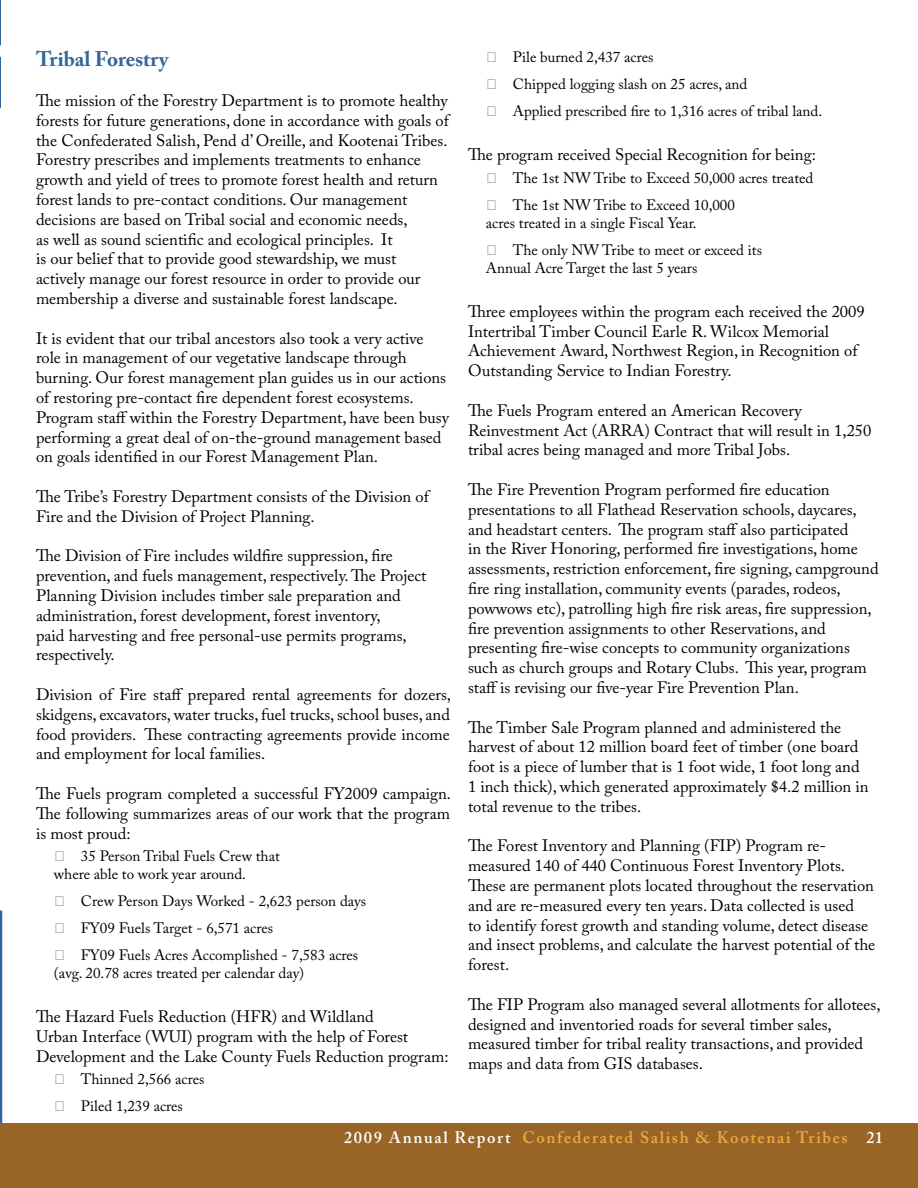
<style>
.page{position:relative;width:918px;height:1188px;background:#fff}
.page>*{position:absolute;margin:0;border:0;box-sizing:border-box;transform-origin:0 0}
.t1{font:700 21px "Adobe Caslon Pro";color:#32669a}
.t2{font:16.5px/19.8px "Adobe Caslon Pro";color:#000}
.t3{font:600 16.5px "Adobe Caslon Pro";letter-spacing:.1em;color:#eca842}
.t4{font:15px/27px "Adobe Caslon Pro";color:#000}
.s1{font-family:"Times New Roman"}
.s2{color:#fff}
</style>
<div class="page">
<hr style="left:0;top:0;width:1px;height:108px;background:#32669a">
<svg style="left:0;top:910px;width:2px;height:214px"></svg>
<div style="left:0;top:1124px;width:918px;height:64px;background:#996527"></div>
<p class="t1" style="left:36px;top:47px;width:134px">Tribal Forestry</p>
<p class="t2" style="left:36px;top:90px;width:414px">The mission of the Forestry Department is to promote healthy forests for future generations, done in accordance with goals of the Confederated Salish, Pend d’ Oreille, and Kootenai Tribes.<br>Forestry prescribes and implements treatments to enhance growth and yield of trees to promote forest health and return forest lands to pre-contact conditions. Our management decisions are based on Tribal social and economic needs,<br>as well as sound scientific and ecological principles. It<br>is our belief that to provide good stewardship, we must actively manage our forest resource in order to provide our membership a diverse and sustainable forest landscape.</p>
<p class="t2" style="left:36px;top:328px;width:414px">It is evident that our tribal ancestors also took a very active role in management of our vegetative landscape through burning. Our forest management plan guides us in our actions of restoring pre-contact fire dependent forest ecosystems.<br>Program staff within the Forestry Department, have been busy performing a great deal of on-the-ground management based on goals identified in our Forest Management Plan.</p>
<p class="t2" style="left:36px;top:486px;width:394px">The Tribe’s Forestry Department consists of the Division of<br>Fire and the Division of Project Planning.</p>
<p class="t2" style="left:36px;top:546px;width:392px">The Division of Fire includes wildfire suppression, fire prevention, and fuels management, respectively. The Project Planning Division includes timber sale preparation and administration, forest development, forest inventory,<br>paid harvesting and free personal-use permits programs, respectively.</p>
<p class="t2" style="left:36px;top:684px;width:417px;text-align:justify">Division of Fire staff prepared rental agreements for dozers, skidgens, excavators, water trucks, fuel trucks, school buses, and food providers. These contracting agreements provide income and employment for local families.</p>
<p class="t2" style="left:36px;top:783px;width:417px;text-align:justify">The Fuels program completed a successful FY2009 campaign.<br>The following summarizes areas of our work that the program is most proud:</p>
<p class="t4" style="left:54px;top:847px;width:227px;line-height:18px"><span class="s1">♦</span> 35 Person Tribal Fuels Crew that where able to work year around.</p>
<p class="t4" style="left:54px;top:887px;width:314px"><span class="s1">♦</span> Crew Person Days Worked - 2,623 person days <span class="s1">♦</span> FY09 Fuels Target - 6,571 acres<br><span class="s1">♦</span> FY09 Fuels Acres Accomplished - 7,583 acres</p>
<p class="t4" style="left:54px;top:959px;width:252px">(avg. 20.78 acres treated per calendar day)</p>
<p class="t2" style="left:36px;top:1007px;width:414px">The Hazard Fuels Reduction (HFR) and Wildland<br>Urban Interface (WUI) program with the help of Forest<br>Development and the Lake County Fuels Reduction program:</p>
<p class="t4" style="left:54px;top:1066px;width:152px"><span class="s1">♦</span> Thinned 2,566 acres <span class="s1">♦</span> Piled 1,239 acres</p>
<p class="t4" style="left:486px;top:43px;width:338px"><span class="s1">♦</span> Pile burned 2,437 acres<br><span class="s1">♦</span> Chipped logging slash on 25 acres, and<br><span class="s1">♦</span> Applied prescribed fire to 1,316 acres of tribal land.</p>
<p class="t2" style="left:468px;top:145px;width:349px">The program received Special Recognition for being:</p>
<p class="t4" style="left:486px;top:164px;width:329px"><span class="s1">♦</span> The 1st NW Tribe to Exceed 50,000 acres treated <span class="s1">♦</span> The 1st NW Tribe to Exceed 10,000</p>
<p class="t4" style="left:486px;top:209px;width:278px">acres treated in a single Fiscal Year.<br><span class="s1">♦</span> The only NW Tribe to meet or exceed its</p>
<p class="t4" style="left:486px;top:254px;width:213px">Annual Acre Target the last 5 years</p>
<p class="t2" style="left:468px;top:301px;width:398px">Three employees within the program each received the 2009<br>Intertribal Timber Council Earle R. Wilcox Memorial Achievement Award, Northwest Region, in Recognition of Outstanding Service to Indian Forestry.</p>
<p class="t2" style="left:468px;top:400px;width:405px">The Fuels Program entered an American Recovery<br>Reinvestment Act (ARRA) Contract that will result in 1,250 tribal acres being managed and more Tribal Jobs.</p>
<p class="t2" style="left:468px;top:479px;width:412px">The Fire Prevention Program performed fire education presentations to all Flathead Reservation schools, daycares, and headstart centers. The program staff also participated<br>in the River Honoring, performed fire investigations, home assessments, restriction enforcement, fire signing, campground fire ring installation, community events (parades, rodeos, powwows etc), patrolling high fire risk areas, fire suppression, fire prevention assignments to other Reservations, and presenting fire-wise concepts to community organizations such as church groups and Rotary Clubs. This year, program staff is revising our five-year Fire Prevention Plan.</p>
<p class="t2" style="left:468px;top:717px;width:402px">The Timber Sale Program planned and administered the harvest of about 12 million board feet of timber (one board foot is a piece of lumber that is 1 foot wide, 1 foot long and 1 inch thick), which generated approximately $4.2 million in total revenue to the tribes.</p>
<p class="t2" style="left:468px;top:836px;width:409px">The Forest Inventory and Planning (FIP) Program re&shy;measured 140 of 440 Continuous Forest Inventory Plots.<br>These are permanent plots located throughout the reservation and are re-measured every ten years. Data collected is used<br>to identify forest growth and standing volume, detect disease and insect problems, and calculate the harvest potential of the forest.</p>
<p class="t2" style="left:468px;top:994px;width:414px">The FIP Program also managed several allotments for allotees, designed and inventoried roads for several timber sales, measured timber for tribal reality transactions, and provided maps and data from GIS databases.</p>
<p class="t3" style="left:344px;top:1127px;width:541px"><span class="s2">2009 Annual Report</span> Confederated Salish &amp; Kootenai Tribes <span class="s2">21</span></p>
</div>
